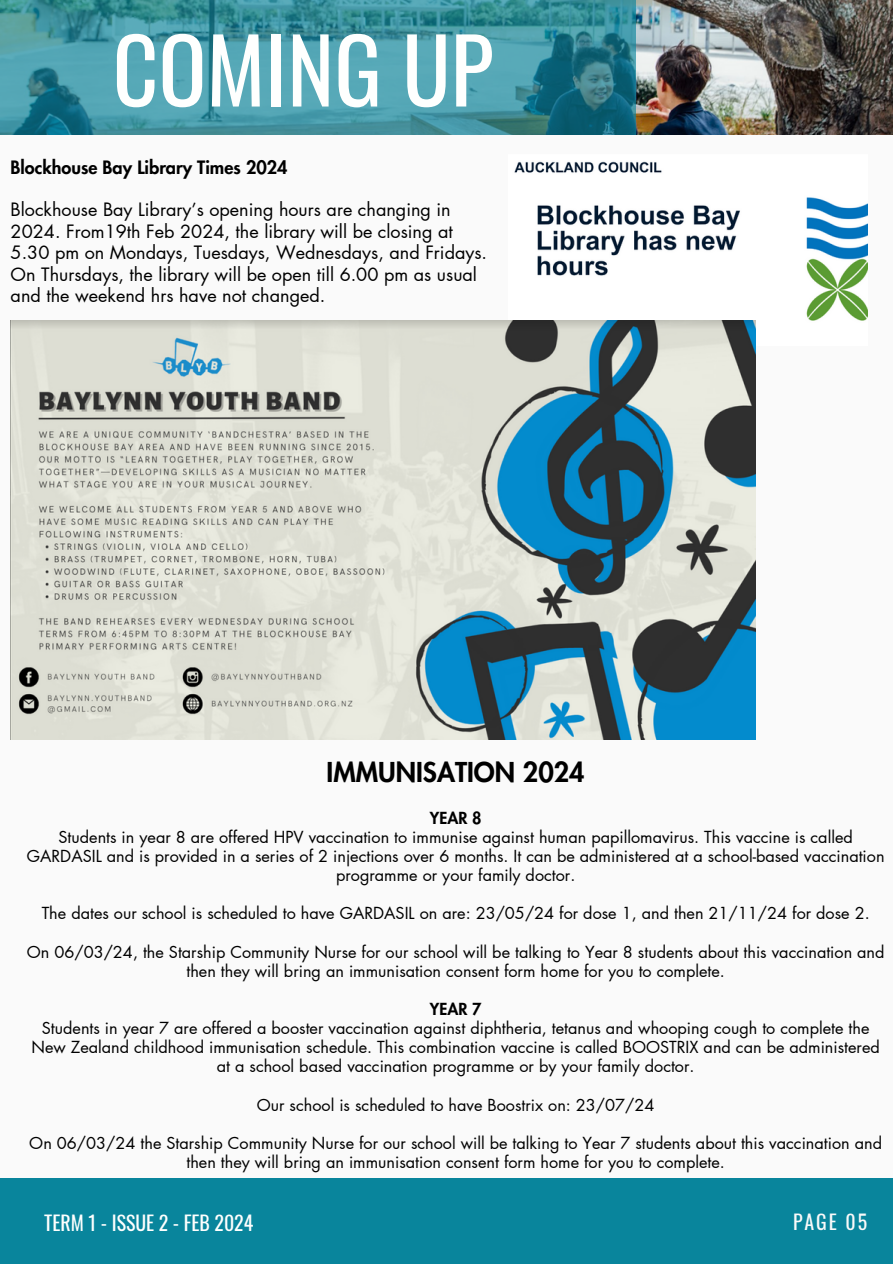
<style>
.page{position:relative;width:893px;height:1264px;background:#fff}
.page>*{position:absolute;margin:0;border:0;box-sizing:border-box;transform-origin:0 0}
.t1{font:88.95px "Oswald";color:#fefffe}
.t2{font:800 26.7px "Futura LT Pro";color:#000}
.t3{font:19.8px "Oswald";color:#fefffe}
.t4{font:19.8px "Oswald";letter-spacing:.1em;color:#fafafa}
.t5{font:18px/21.3px "Futura LT Pro";color:#000}
.t6{font:800 18px "Futura LT Pro";color:#000}
.t7{font:16.2px/19.2px "Futura LT Pro";color:#000;text-align:center}
.t8{font:800 16.2px "Futura LT Pro";color:#000}
</style>
<div class="page">
<div style="left:0;top:0;width:892px;height:1263px;background:#fafafa"></div>
<div style="left:0;top:1177px;width:892px;height:86px;background:#09859c"></div>
<img style="left:635px;top:0;width:257px;height:134px">
<svg style="left:0;top:0;width:635px;height:135px"></svg>
<img style="left:508px;top:161px;width:359px;height:184px">
<img style="left:11px;top:321px;width:744px;height:418px">
<h5 class="t1" style="left:113px;top:0;width:382px">COMING UP</h5>
<p class="t6" style="left:11px;top:159px;width:278px">Blockhouse Bay Library Times 2024</p>
<h2 class="t5" style="left:11px;top:200px;width:478px">Blockhouse Bay Library’s opening hours are changing in 2024. From19th Feb 2024, the library will be closing at 5.30 pm on Mondays, Tuesdays, Wednesdays, and Fridays.<br>On Thursdays, the library will be open till 6.00 pm as usual and the weekend hrs have not changed.</h2>
<p class="t2" style="left:326px;top:760px;width:259px">IMMUNISATION 2024</p>
<p class="t8" style="left:430px;top:810px;width:53px">YEAR 8</p>
<p class="t7" style="left:27px;top:828px;width:859px">Students in year 8 are offered HPV vaccination to immunise against human papillomavirus. This vaccine is called<br>GARDASIL and is provided in a series of 2 injections over 6 months. It can be administered at a school-based vaccination programme or your family doctor.</p>
<p class="t7" style="left:42px;top:904px;width:829px">The dates our school is scheduled to have GARDASIL on are: 23/05/24 for dose 1, and then 21/11/24 for dose 2.</p>
<p class="t7" style="left:27px;top:942px;width:859px">On 06/03/24, the Starship Community Nurse for our school will be talking to Year 8 students about this vaccination and then they will bring an immunisation consent form home for you to complete.</p>
<p class="t8" style="left:430px;top:1001px;width:53px">YEAR 7</p>
<p class="t7" style="left:31px;top:1019px;width:849px">Students in year 7 are offered a booster vaccination against diphtheria, tetanus and whooping cough to complete the<br>New Zealand childhood immunisation schedule. This combination vaccine is called BOOSTRIX and can be administered at a school based vaccination programme or by your family doctor.</p>
<p class="t7" style="left:257px;top:1095px;width:399px">Our school is scheduled to have Boostrix on: 23/07/24</p>
<h3 class="t7" style="left:29px;top:1134px;width:854px">On 06/03/24 the Starship Community Nurse for our school will be talking to Year 7 students about this vaccination and then they will bring an immunisation consent form home for you to complete.</h3>
<p class="t3" style="left:44px;top:1206px;width:210px">TERM 1 - ISSUE 2 - FEB 2024</p>
<h4 class="t4" style="left:793px;top:1206px;width:76px">PAGE 05</h4>
</div>
